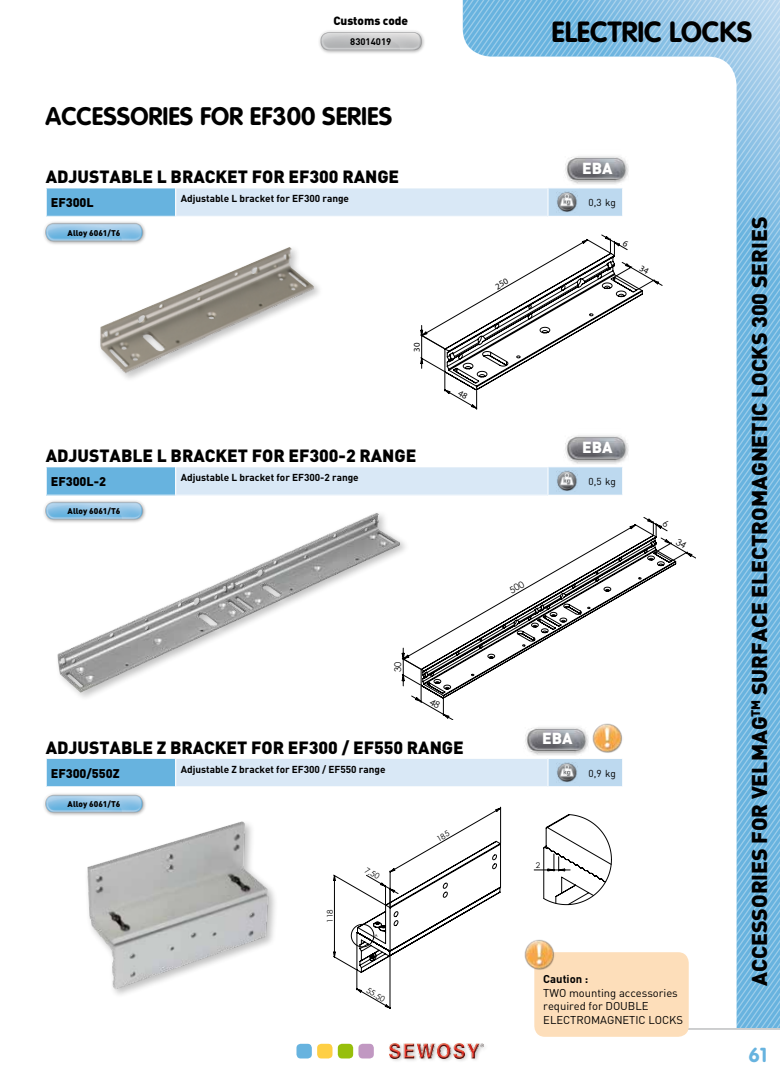
<style>
.page{position:relative;width:780px;height:1078px;background:#fff}
.page>*{position:absolute;margin:0;border:0;box-sizing:border-box;transform-origin:0 0}
.t1{font:700 28.75px "VAG Rounded";letter-spacing:-.005em;color:#000}
.t2{font:700 25px "VAG Rounded";color:#000}
.t3{font:900 21.25px "DIN";color:#000}
.t4{font:700 20px "VAG Rounded";color:#67b3df}
.t5{font:900 17.5px "DIN";color:#000}
.t6{font:900 15.88px "DIN";color:#fff}
.t7{font:900 12.5px "DIN";color:#000}
.t8{font:900 11.88px "DIN";color:#000}
.t9{font:11.25px/13.5px "DIN";letter-spacing:-.005em;color:#000}
.t10{font:700 10px "DIN";color:#000}
.t11{font:10px "DIN";color:#000}
.t12{font:700 9.5px "DIN";color:#000}
.t13{font:9.25px "Century Gothic";color:#000}
.t14{font:8.75px "Arial";color:#000}
.t15{font:900 8.25px "DIN";color:#000}
.t16{font:8px "Century Gothic";color:#000}
.t17{font:4px "Century Gothic";color:#000}
.s1{font-weight:700}
</style>
<div class="page">
<svg style="left:463px;top:0;width:317px;height:1037px"></svg>
<svg style="left:518px;top:0;width:262px;height:408px"></svg>
<div style="left:730px;top:1028px;width:50px;height:49px;background:#fff"></div>
<div style="left:387px;top:1041px;width:101px;height:21px;background:#000;opacity:.25"></div>
<img style="left:389px;top:1043px;width:94px;height:14px">
<div style="left:358px;top:1043px;width:16px;height:15px;background:#c198c2;border-radius:4px"></div>
<div style="left:338px;top:1043px;width:15px;height:15px;background:#97bf0c;border-radius:4px"></div>
<div style="left:317px;top:1043px;width:15px;height:15px;background:#fecf44;border-radius:4px"></div>
<div style="left:296px;top:1043px;width:16px;height:15px;background:#67b3df;border-radius:4px"></div>
<hr style="left:504px;top:1028px;width:276px;height:1px;background:#b1b3b4">
<div style="left:534px;top:951px;width:154px;height:85px;background:#fddeba;border-radius:11px"></div>
<img style="left:523px;top:938px;width:32px;height:32px">
<img style="left:44px;top:222px;width:102px;height:22px">
<img style="left:44px;top:495px;width:106px;height:27px">
<img style="left:44px;top:793px;width:102px;height:23px">
<img style="left:319px;top:31px;width:106px;height:22px">
<div style="left:46px;top:188px;width:130px;height:28px;background:#67b3df"></div>
<div style="left:176px;top:188px;width:372px;height:28px;background:#d9e8f6"></div>
<hr style="left:547px;top:216px;width:32px;height:1px;background:#fff">
<svg style="left:46px;top:188px;width:1px;height:28px"></svg>
<hr style="left:176px;top:187px;width:371px;height:1px;background:#fff">
<svg style="left:175px;top:188px;width:1px;height:28px"></svg>
<hr style="left:176px;top:216px;width:371px;height:1px;background:#fff">
<hr style="left:547px;top:187px;width:32px;height:1px;background:#fff">
<svg style="left:547px;top:188px;width:76px;height:28px;background:#bfdaef"></svg>
<hr style="left:579px;top:216px;width:44px;height:1px;background:#fff">
<img style="left:556px;top:192px;width:21px;height:20px">
<div style="left:46px;top:466px;width:130px;height:29px;background:#67b3df"></div>
<div style="left:176px;top:466px;width:372px;height:29px;background:#d9e8f6"></div>
<hr style="left:46px;top:466px;width:130px;height:1px;background:#fff">
<svg style="left:46px;top:467px;width:1px;height:27px"></svg>
<hr style="left:176px;top:466px;width:371px;height:1px;background:#fff">
<svg style="left:175px;top:467px;width:1px;height:27px"></svg>
<hr style="left:46px;top:494px;width:130px;height:1px;background:#fff">
<hr style="left:176px;top:494px;width:371px;height:1px;background:#fff">
<svg style="left:547px;top:466px;width:76px;height:29px;background:#c0daef"></svg>
<hr style="left:579px;top:494px;width:44px;height:1px;background:#fff">
<img style="left:556px;top:470px;width:21px;height:21px">
<div style="left:46px;top:758px;width:130px;height:28px;background:#67b3df"></div>
<div style="left:176px;top:758px;width:372px;height:28px;background:#d9e8f6"></div>
<hr style="left:547px;top:786px;width:32px;height:1px;background:#fff">
<svg style="left:46px;top:758px;width:1px;height:28px"></svg>
<hr style="left:176px;top:757px;width:371px;height:1px;background:#fff">
<svg style="left:175px;top:758px;width:1px;height:28px"></svg>
<hr style="left:176px;top:786px;width:371px;height:1px;background:#fff">
<hr style="left:579px;top:757px;width:44px;height:1px;background:#fff">
<div style="left:547px;top:758px;width:76px;height:28px;background:#bdd9ef"></div>
<hr style="left:579px;top:786px;width:44px;height:1px;background:#fff">
<img style="left:556px;top:762px;width:21px;height:20px">
<img style="left:100px;top:247px;width:214px;height:126px">
<div style="left:84px;top:818px;width:195px;height:180px;background:#000;opacity:.25"></div>
<img style="left:87px;top:821px;width:182px;height:168px">
<div style="left:54px;top:510px;width:356px;height:192px;background:#fff"></div>
<img style="left:57px;top:512px;width:343px;height:180px">
<svg style="left:459px;top:234px;width:203px;height:175px"></svg>
<svg style="left:534px;top:814px;width:77px;height:90px"></svg>
<svg style="left:402px;top:524px;width:241px;height:28px"></svg>
<svg style="left:402px;top:647px;width:9px;height:39px"></svg>
<svg style="left:411px;top:537px;width:285px;height:182px"></svg>
<svg style="left:421px;top:534px;width:255px;height:164px"></svg>
<img style="left:556px;top:149px;width:84px;height:41px">
<img style="left:556px;top:429px;width:84px;height:40px">
<img style="left:516px;top:720px;width:84px;height:40px">
<img style="left:591px;top:722px;width:32px;height:31px">
<svg style="left:420px;top:239px;width:229px;height:160px"></svg>
<svg style="left:333px;top:806px;width:168px;height:202px"></svg>
<svg style="left:508px;top:580px;width:17px;height:14px"></svg>
<svg style="left:429px;top:697px;width:12px;height:11px"></svg>
<svg style="left:675px;top:538px;width:12px;height:10px"></svg>
<svg style="left:643px;top:517px;width:26px;height:19px"></svg>
<p class="t8" style="left:333px;top:13px;width:76px">CUSTOMS CODE</p>
<p class="t12" style="left:350px;top:36px;width:42px">83014019</p>
<p class="t2" style="left:46px;top:102px;width:348px">ACCESSORIES FOR EF300 SERIES</p>
<h1 class="t1" style="left:551px;top:15px;width:202px">ELECTRIC LOCKS</h1>
<p class="t6" style="left:582px;top:157px;width:32px">EBA</p>
<p class="t5" style="left:46px;top:164px;width:23px">ADJUSTABLE</p>
<p class="t5" style="left:157px;top:164px;width:26px">L BRACKET</p>
<p class="t5" style="left:252px;top:164px;width:12px">FOR</p>
<p class="t5" style="left:288px;top:164px;width:66px">EF300 RANGE</p>
<p class="t7" style="left:51px;top:194px;width:44px">EF300L</p>
<p class="t10" style="left:181px;top:191px;width:170px">Adjustable L bracket for EF300 range</p>
<p class="t11" style="left:588px;top:196px;width:29px">0,3 kg</p>
<p class="t15" style="left:68px;top:227px;width:54px">ALLOY 6061/T6</p>
<p class="t14" style="left:411px;top:352px;width:11px;rotate:-90deg">30</p>
<p class="t6" style="left:582px;top:436px;width:32px">EBA</p>
<p class="t5" style="left:46px;top:444px;width:23px">ADJUSTABLE</p>
<p class="t5" style="left:157px;top:444px;width:26px">L BRACKET</p>
<p class="t5" style="left:252px;top:444px;width:12px">FOR</p>
<p class="t5" style="left:288px;top:444px;width:83px">EF300-2 RANGE</p>
<p class="t7" style="left:51px;top:473px;width:57px">EF300L-2</p>
<p class="t10" style="left:181px;top:470px;width:179px">Adjustable L bracket for EF300-2 range</p>
<p class="t11" style="left:588px;top:475px;width:29px">0,5 kg</p>
<p class="t15" style="left:68px;top:506px;width:54px">ALLOY 6061/T6</p>
<p class="t13" style="left:392px;top:672px;width:12px;rotate:-90deg">30</p>
<p class="t6" style="left:542px;top:727px;width:32px">EBA</p>
<p class="t5" style="left:46px;top:735px;width:23px">ADJUSTABLE</p>
<p class="t5" style="left:157px;top:735px;width:25px">Z BRACKET</p>
<p class="t5" style="left:251px;top:735px;width:12px">FOR</p>
<p class="t5" style="left:288px;top:735px;width:131px">EF300 / EF550 RANGE</p>
<p class="t7" style="left:51px;top:764px;width:70px">EF300/550Z</p>
<p class="t10" style="left:181px;top:762px;width:206px">Adjustable Z bracket for EF300 / EF550 range</p>
<p class="t11" style="left:588px;top:766px;width:29px">0,9 kg</p>
<p class="t15" style="left:68px;top:798px;width:54px">ALLOY 6061/T6</p>
<p class="t16" style="left:325px;top:922px;width:15px;rotate:-90deg">118</p>
<p class="t16" style="left:368px;top:865px;width:17px;rotate:30deg">7,50</p>
<p class="t17" style="left:375px;top:932px;width:4px">A</p>
<p class="t16" style="left:369px;top:985px;width:21px;rotate:30deg">55,50</p>
<p class="t16" style="left:536px;top:860px;width:6px">2</p>
<p class="t9" style="left:543px;top:971px;width:141px"><span class="s1">Caution :<br></span>TWO mounting accessories required for DOUBLE<br>ELECTROMAGNETIC LOCKS</p>
<p class="t3" style="left:745px;top:985px;width:770px;rotate:-90deg">ACCESSORIES FOR VELMAG<sup>TM</sup> SURFACE ELECTROMAGNETIC LOCKS 300 SERIES</p>
<p class="t4" style="left:748px;top:1043px;width:20px">61</p>
</div>
